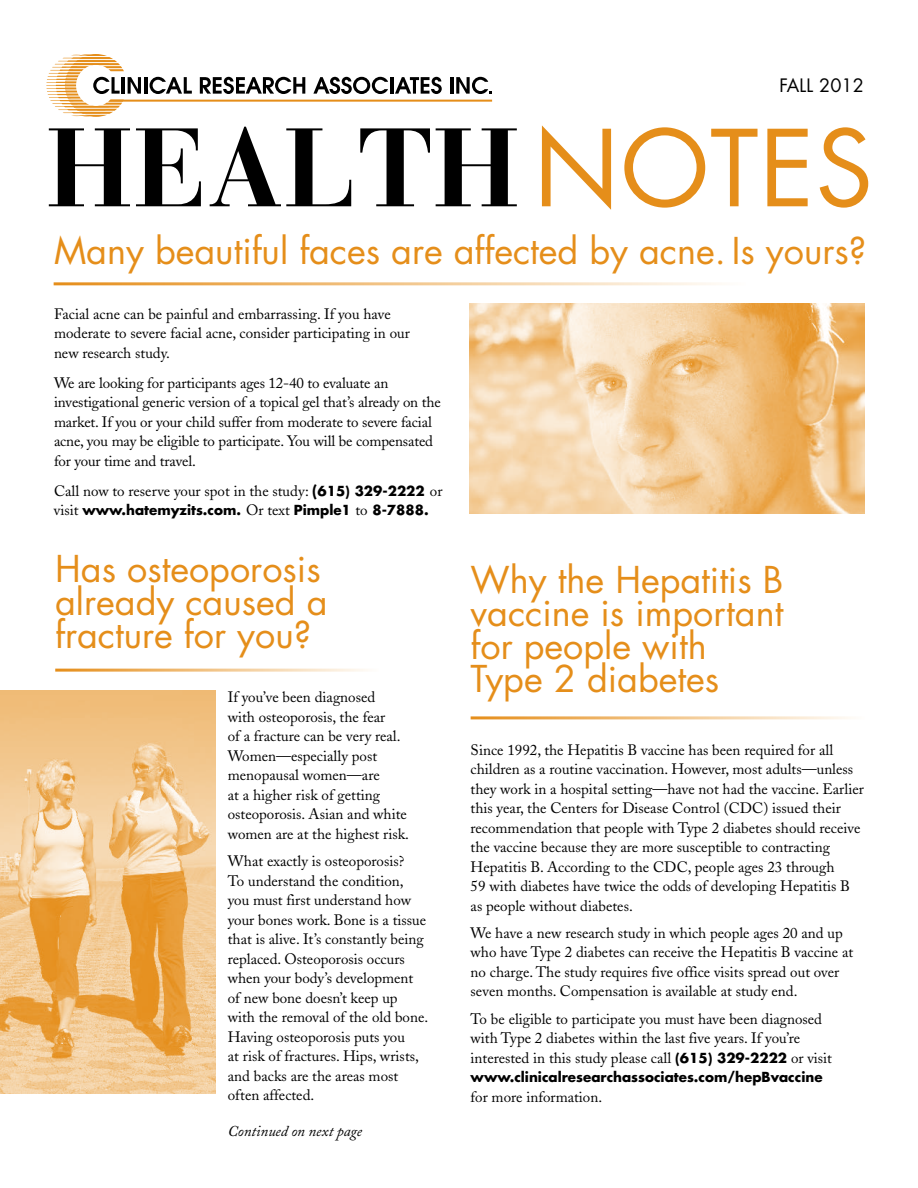
<style>
.page{position:relative;width:918px;height:1188px;background:#fff}
.page>*{position:absolute;margin:0;border:0;box-sizing:border-box;transform-origin:0 0}
.t1{font:700 110.55px "Bauer Bodoni";letter-spacing:.01em;color:#000}
.t2{font:36px/33px "Futura";color:#e58e1a}
.t3{font:18px "Futura";letter-spacing:.01em;color:#000}
.t4{font:15px/19.5px "Adobe Caslon";color:#000}
.t5{font:italic 15px "Adobe Caslon";color:#000}
.t6{font:700 13.5px "Futura";color:#000}
.s1{font-family:"Futura";font-weight:400;font-size:102.9px;color:#e58e1a}
.s2{font-family:"Futura";font-weight:700}
.s3{font-family:"Futura";font-weight:700;font-size:13.5px}
.s4{font-family:"Adobe Caslon";font-weight:400;font-size:15px}
</style>
<div class="page">
<svg style="left:46px;top:54px;width:446px;height:63px"></svg>
<img style="left:469px;top:304px;width:396px;height:210px">
<img style="left:0;top:691px;width:216px;height:403px">
<p class="t3" style="left:779px;top:73px;width:86px">FALL 2012</p>
<h1 class="t1" style="left:46px;top:101px;width:828px">health <span class="s1">notes</span></h1>
<h2 class="t2" style="left:54px;top:234px;width:814px">Many beautiful faces are affected by acne. Is yours?</h2>
<p class="t4" style="left:54px;top:304px;width:357px">Facial acne can be painful and embarrassing. If you have moderate to severe facial acne, consider participating in our new research study.</p>
<p class="t4" style="left:54px;top:373px;width:388px">We are looking for participants ages 12-40 to evaluate an investigational generic version of a topical gel that’s already on the market. If you or your child suffer from moderate to severe facial acne, you may be eligible to participate. You will be compensated for your time and travel.</p>
<p class="t4" style="left:54px;top:481px;width:390px">Call now to reserve your spot in the study: <span class="s2">(</span><span class="s3">615) 329-2222</span> or</p>
<p class="t6" style="left:54px;top:501px;width:376px"><span class="s4">visit</span> www.hatemyzits.com. <span class="s4">Or text</span> Pimple1 <span class="s4">to</span> 8-7888.</p>
<h2 class="t2" style="left:55px;top:552px;width:274px">Has osteoporosis already caused a fracture for you?</h2>
<p class="t4" style="left:228px;top:688px;width:183px">If you’ve been diagnosed<br>with osteoporosis, the fear<br>of a fracture can be very real.<br>Women—especially post menopausal women—are<br>at a higher risk of getting osteoporosis. Asian and white women are at the highest risk.</p>
<p class="t4" style="left:228px;top:851px;width:202px">What exactly is osteoporosis?<br>To understand the condition, you must first understand how your bones work. Bone is a tissue that is alive. It’s constantly being replaced. Osteoporosis occurs when your body’s development of new bone doesn’t keep up with the removal of the old bone.<br>Having osteoporosis puts you<br>at risk of fractures. Hips, wrists, and backs are the areas most often affected.</p>
<p class="t5" style="left:228px;top:1123px;width:136px">Continued on next page</p>
<h2 class="t2" style="left:471px;top:563px;width:314px">Why the Hepatitis B vaccine is important for people with<br>Type 2 diabetes</h2>
<p class="t4" style="left:471px;top:740px;width:395px">Since 1992, the Hepatitis B vaccine has been required for all children as a routine vaccination. However, most adults—unless they work in a hospital setting—have not had the vaccine. Earlier this year, the Centers for Disease Control (CDC) issued their recommendation that people with Type 2 diabetes should receive the vaccine because they are more susceptible to contracting Hepatitis B. According to the CDC, people ages 23 through<br>59 with diabetes have twice the odds of developing Hepatitis B as people without diabetes.</p>
<p class="t4" style="left:471px;top:923px;width:384px">We have a new research study in which people ages 20 and up who have Type 2 diabetes can receive the Hepatitis B vaccine at no charge. The study requires five office visits spread out over seven months. Compensation is available at study end.</p>
<p class="t4" style="left:471px;top:1009px;width:363px">To be eligible to participate you must have been diagnosed with Type 2 diabetes within the last five years. If you’re interested in this study please call <span class="s3">(615) 329-2222</span> or visit</p>
<p class="t6" style="left:471px;top:1068px;width:353px">www.clinicalresearchassociates.com/hepBvaccine</p>
<p class="t4" style="left:471px;top:1087px;width:133px">for more information.</p>
</div>
